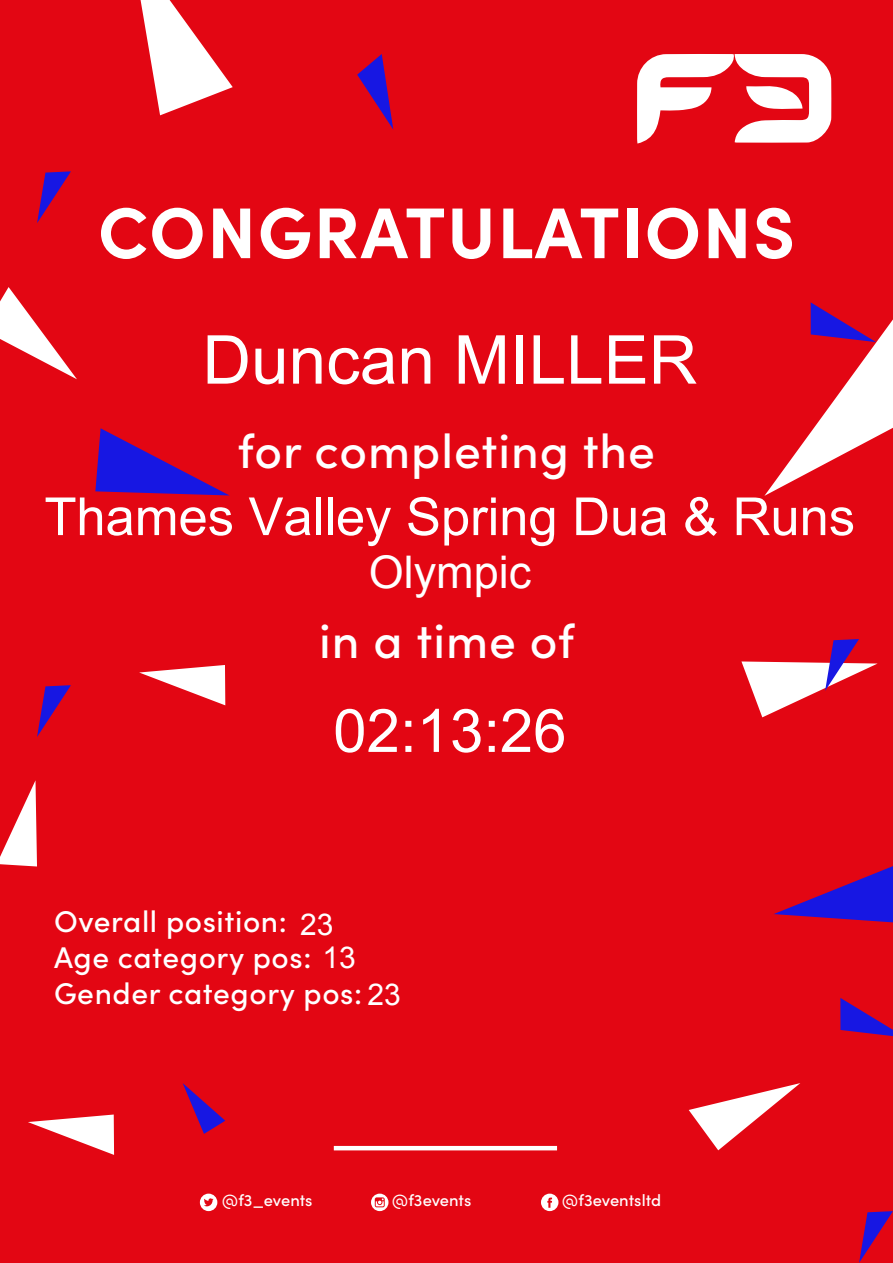
<style>
.page{position:relative;width:893px;height:1263px;background:#e30613}
.page>*{position:absolute;margin:0;border:0;box-sizing:border-box;transform-origin:0 0}
.t1{font:700 72px "Sofia Pro";letter-spacing:.02em;color:#fff}
.t2{font:67.5px "Arial";color:#fff}
.t3{font:60px "Arial";color:#fff}
.t4{font:52.5px "Arial";color:#fff}
.t5{font:500 48px "Sofia Pro";letter-spacing:.02em;color:#fff}
.t6{font:45px "Arial";color:#fff}
.t7{font:500 30px/36px "Sofia Pro";letter-spacing:.02em;color:#fff}
.t8{font:30px "Arial";color:#fff}
.t9{font:500 16.5px "Sofia Pro";color:#fff}
.s1{font-family:"Arial";font-weight:400}
</style>
<div class="page">
<hr style="left:334px;top:1146px;width:223px;height:4px;background:#fff">
<svg style="left:139px;top:665px;width:86px;height:40px"></svg>
<svg style="left:0;top:780px;width:37px;height:86px"></svg>
<svg style="left:28px;top:1114px;width:86px;height:41px"></svg>
<svg style="left:141px;top:0;width:92px;height:115px"></svg>
<svg style="left:689px;top:1083px;width:111px;height:67px"></svg>
<svg style="left:0;top:287px;width:77px;height:92px"></svg>
<svg style="left:774px;top:866px;width:119px;height:56px"></svg>
<svg style="left:95px;top:428px;width:134px;height:67px"></svg>
<svg style="left:764px;top:302px;width:129px;height:194px"></svg>
<svg style="left:840px;top:998px;width:53px;height:38px"></svg>
<svg style="left:37px;top:685px;width:34px;height:52px"></svg>
<svg style="left:741px;top:639px;width:137px;height:78px"></svg>
<svg style="left:37px;top:171px;width:34px;height:52px"></svg>
<svg style="left:859px;top:1211px;width:34px;height:52px"></svg>
<svg style="left:357px;top:54px;width:36px;height:75px"></svg>
<svg style="left:183px;top:1083px;width:42px;height:51px"></svg>
<svg style="left:541px;top:1193px;width:17px;height:18px"></svg>
<svg style="left:200px;top:1193px;width:17px;height:18px"></svg>
<svg style="left:371px;top:1193px;width:17px;height:18px"></svg>
<svg style="left:637px;top:54px;width:194px;height:90px"></svg>
<h1 class="t1" style="left:98px;top:177px;width:699px">CONGRATULATIONS</h1>
<h2 class="t2" style="left:202px;top:323px;width:496px">Duncan MILLER</h2>
<h3 class="t5" style="left:238px;top:416px;width:419px">for completing the</h3>
<h3 class="t4" style="left:44px;top:488px;width:812px">Thames Valley Spring Dua &amp; Runs</h3>
<h3 class="t6" style="left:369px;top:548px;width:164px">Olympic</h3>
<h3 class="t5" style="left:319px;top:605px;width:257px">in a time of</h3>
<h3 class="t3" style="left:333px;top:698px;width:235px">02:13:26</h3>
<p class="t7" style="left:54px;top:901px;width:348px">Overall position:<br>Age category pos: <span class="s1">13<br></span>Gender category pos: <span class="s1">23</span></p>
<p class="t8" style="left:300px;top:908px;width:35px">23</p>
<p class="t9" style="left:222px;top:1188px;width:92px">@f3_events</p>
<p class="t9" style="left:392px;top:1188px;width:81px">@f3events</p>
<p class="t9" style="left:562px;top:1188px;width:101px">@f3eventsltd</p>
</div>
